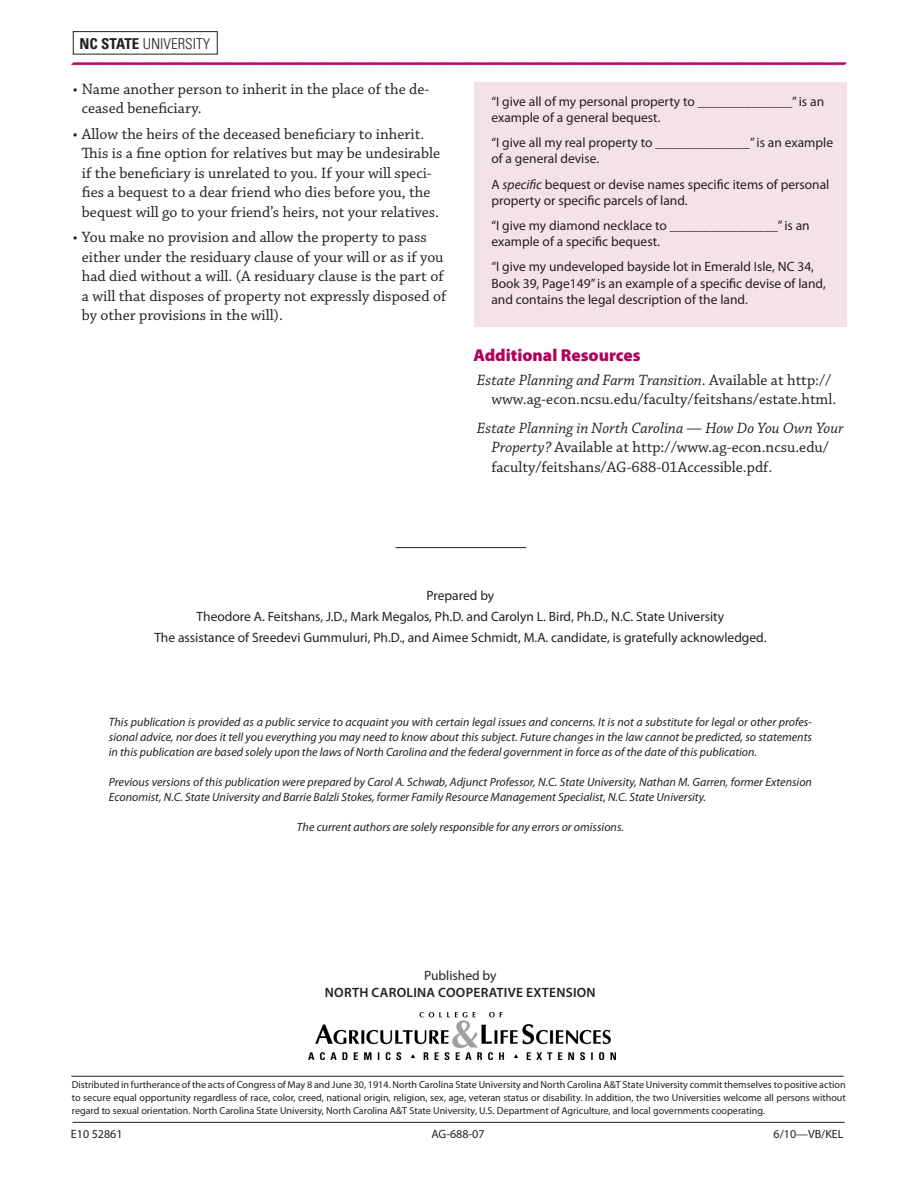
<style>
.page{position:relative;width:918px;height:1188px;background:#fff}
.page>*{position:absolute;margin:0;border:0;box-sizing:border-box;transform-origin:0 0}
.Head_1{font:900 17.25px "Myriad Pro";color:#b1015c}
.Body_text{font:15.75px/19.5px "Chaparral Pro";color:#231f20}
.t1{font:300 condensed 15px "Univers";color:#231f20}
.Table{font:13.5px/16.2px "Myriad Pro";color:#231f20}
.Body_text-2{font:13.5px "Myriad Pro";color:#231f20}
.t2{font:600 13.5px "Myriad Pro";letter-spacing:.02em;color:#231f20}
.Body_text-3{font:italic 12px/15px "Myriad Pro";color:#231f20;text-align:justify}
.t3{font:12px "Myriad Pro";color:#231f20}
.t4{font:10.2px/12.8px "Myriad Pro";color:#231f20;text-align:justify}
.s1{font-weight:700}
.s2{font-style:italic}
</style>
<div class="page">
<svg style="left:71px;top:62px;width:776px;height:4px;background:#ce639a"></svg>
<div style="left:474px;top:82px;width:373px;height:245px;background:#f5e2e7"></div>
<div style="left:73px;top:31px;width:145px;height:24px;border:1px solid #231f20"></div>
<hr style="left:71px;top:1076px;width:773px;height:1px;background:#231f20">
<hr style="left:72px;top:1122px;width:773px;height:1px;background:#231f20">
<img style="left:308px;top:1013px;width:307px;height:47px">
<hr style="left:396px;top:547px;width:130px;height:1px;background:#231f20">
<p class="t1" style="left:80px;top:35px;width:132px"><span class="s1">NC STATE</span> UNIVERSITY</p>
<p class="Body_text" style="left:82px;top:80px;width:349px;text-indent:-9px">• Name another person to inherit in the place of the de&shy;ceased beneficiary.</p>
<p class="Body_text" style="left:82px;top:125px;width:360px;text-indent:-9px">• Allow the heirs of the deceased beneficiary to inherit.<br>This is a fine option for relatives but may be undesirable if the beneficiary is unrelated to you. If your will speci&shy;fies a bequest to a dear friend who dies before you, the bequest will go to your friend’s heirs, not your relatives.</p>
<p class="Body_text" style="left:82px;top:228px;width:366px;text-indent:-9px">• You make no provision and allow the property to pass either under the residuary clause of your will or as if you had died without a will. (A residuary clause is the part of a will that disposes of property not expressly disposed of by other provisions in the will).</p>
<p class="Table" style="left:491px;top:93px;width:334px">“I give all of my personal property to ______________” is an example of a general bequest.</p>
<p class="Table" style="left:491px;top:134px;width:343px">“I give all my real property to ______________” is an example of a general devise.</p>
<p class="Table" style="left:491px;top:176px;width:340px">A <span class="s2">specific</span> bequest or devise names specific items of personal property or specific parcels of land.</p>
<p class="Table" style="left:491px;top:217px;width:320px">“I give my diamond necklace to ________________” is an example of a specific bequest.</p>
<p class="Table" style="left:491px;top:259px;width:336px">“I give my undeveloped bayside lot in Emerald Isle, NC 34,<br>Book 39, Page149” is an example of a specific devise of land, and contains the legal description of the land.</p>
<p class="Head_1" style="left:473px;top:343px;width:169px">Additional Resources</p>
<p class="Body_text" style="left:491px;top:371px;width:346px;text-indent:-15px"><span class="s2">Estate Planning and Farm Transition</span>. Available at http:// www.ag-econ.ncsu.edu/faculty/feitshans/estate.html.</p>
<p class="Body_text" style="left:491px;top:419px;width:354px;text-indent:-15px"><span class="s2">Estate Planning in North Carolina — How Do You Own Your<br>Property?</span> Available at http://www.ag-econ.ncsu.edu/ faculty/feitshans/AG-688-01Accessible.pdf.</p>
<p class="Body_text-2" style="left:427px;top:588px;width:69px">Prepared by</p>
<p class="Body_text-2" style="left:197px;top:609px;width:529px">Theodore A. Feitshans, J.D., Mark Megalos, Ph.D. and Carolyn L. Bird, Ph.D., N.C. State University</p>
<p class="Body_text-2" style="left:154px;top:630px;width:614px">The assistance of Sreedevi Gummuluri, Ph.D., and Aimee Schmidt, M.A. candidate, is gratefully acknowledged.</p>
<p class="Body_text-3" style="left:109px;top:715px;width:705px">This publication is provided as a public service to acquaint you with certain legal issues and concerns. It is not a substitute for legal or other profes&shy;sional advice, nor does it tell you everything you may need to know about this subject. Future changes in the law cannot be predicted, so statements in this publication are based solely upon the laws of North Carolina and the federal government in force as of the date of this publication.</p>
<p class="Body_text-3" style="left:109px;top:775px;width:705px">Previous versions of this publication were prepared by Carol A. Schwab, Adjunct Professor, N.C. State University, Nathan M. Garren, former Extension<br>Economist, N.C. State University and Barrie Balzli Stokes, former Family Resource Management Specialist, N.C. State University.</p>
<p class="Body_text-3" style="left:297px;top:820px;width:328px">The current authors are solely responsible for any errors or omissions.</p>
<p class="Table" style="left:424px;top:968px;width:74px">Published by</p>
<p class="t2" style="left:325px;top:983px;width:270px">NORTH CAROLINA COOPERATIVE EXTENSION</p>
<p class="t4" style="left:72px;top:1078px;width:776px">Distributed in furtherance of the acts of Congress of May 8 and June 30, 1914. North Carolina State University and North Carolina A&amp;T State University commit themselves to positive action to secure equal opportunity regardless of race, color, creed, national origin, religion, sex, age, veteran status or disability. In addition, the two Universities welcome all persons without regard to sexual orientation. North Carolina State University, North Carolina A&amp;T State University, U.S. Department of Agriculture, and local governments cooperating.</p>
<p class="t3" style="left:71px;top:1127px;width:53px">E10 52861</p>
<p class="t3" style="left:431px;top:1127px;width:55px">AG-688-07</p>
<p class="t3" style="left:774px;top:1127px;width:71px">6/10—VB/KEL</p>
</div>
